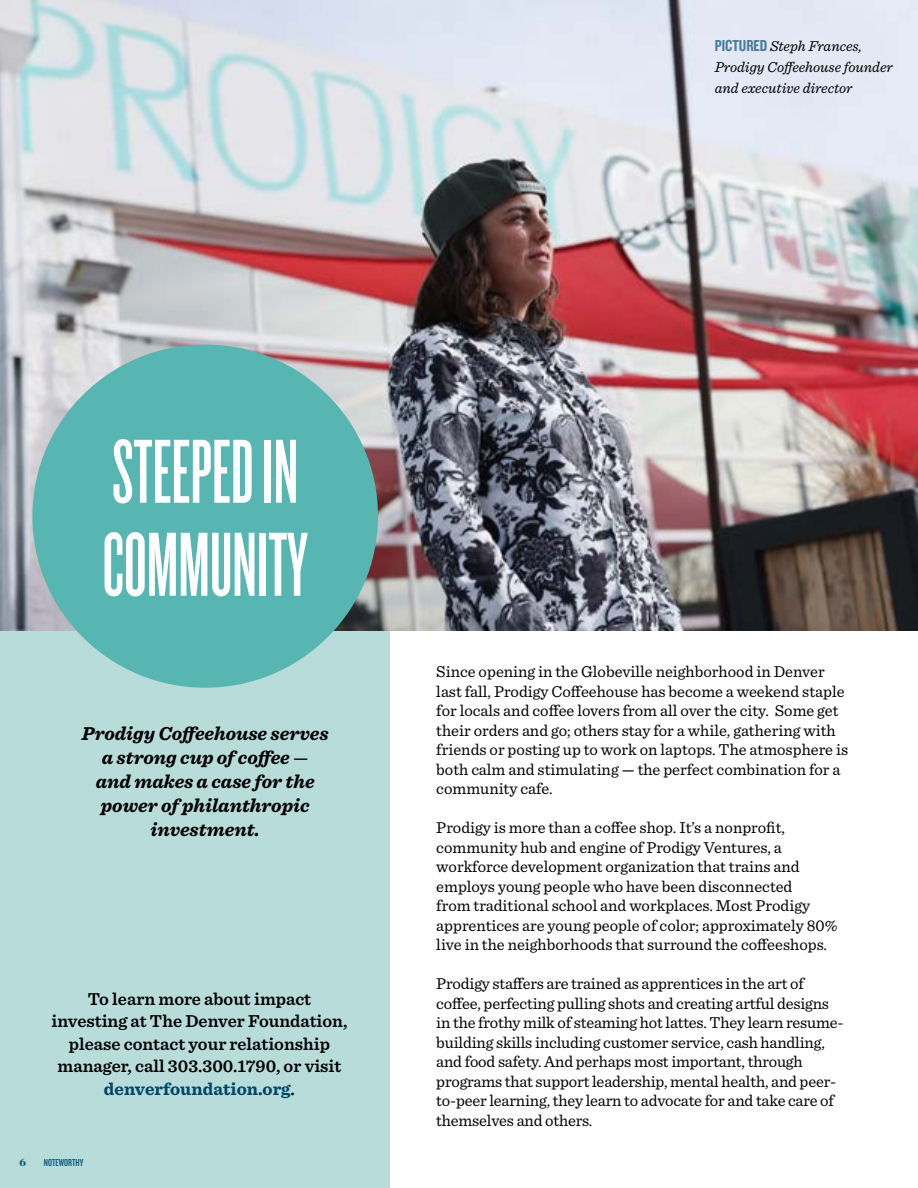
<style>
.page{position:relative;width:918px;height:1188px;background:#fff}
.page>*{position:absolute;margin:0;border:0;box-sizing:border-box;transform-origin:0 0}
.t1{font:94.5px/93px "Knockout 46 Flyweight";color:#fff}
.t2{font:italic 700 19.5px/24px "Sentinel";color:#000;text-align:center}
.t3{font:600 18px/22.5px "Sentinel";color:#000;text-align:center}
.t4{font:16.5px/19.5px "Sentinel";color:#000}
.t5{font:italic 15px/21px "Sentinel";color:#000}
.t6{font:10.5px "Knockout 48 Featherweight";color:#125f80}
.t7{font:700 expanded 10.5px "Blacker Pro Dis";color:#125f80}
.s1{font-family:"Knockout 49 Liteweight";font-style:normal;font-size:16.5px;color:#477c9a}
.s2{font-weight:500;font-style:normal}
.s3{font-weight:700;color:#004667}
.s4{font-weight:500}
</style>
<div class="page">
<div style="left:0;top:558px;width:389px;height:630px;background:#b8dcda"></div>
<img style="left:0;top:0;width:918px;height:630px">
<div style="left:32px;top:345px;width:346px;height:343px;background:#57b6b2;border-radius:50%"></div>
<p class="t5" style="left:715px;top:35px;width:180px"><span class="s1">PICTURED</span> Steph Frances,<br>Prodigy Coffeehouse founder and executive director</p>
<h1 class="t1" style="left:103px;top:424px;width:207px">STEEPED IN<br>COMMUNITY</h1>
<p class="t2" style="left:82px;top:721px;width:248px">Prodigy Coffeehouse serves a strong cup of coffee <span class="s2">— </span>and makes a case for the power of philanthropic investment.</p>
<p class="t3" style="left:51px;top:986px;width:298px">To learn more about impact investing at The Denver Foundation, please contact your relationship manager, call 303.300.1790, or visit <span class="s3">denverfoundation.org</span>.</p>
<p class="t7" style="left:19px;top:1155px;width:8px">6</p>
<p class="t6" style="left:44px;top:1156px;width:41px">NOTEWORTHY</p>
<p class="t4" style="left:436px;top:661px;width:413px">Since opening in the Globeville neighborhood in Denver last fall, Prodigy Coffeehouse has become a weekend staple for locals and coffee lovers from all over the city. Some get their orders and go; others stay for a while, gathering with friends or posting up to work on laptops. The atmosphere is both calm and stimulating <span class="s4">—</span> the perfect combination for a community cafe.</p>
<p class="t4" style="left:436px;top:817px;width:403px">Prodigy is more than a coffee shop. It’s a nonprofit, community hub and engine of Prodigy Ventures, a workforce development organization that trains and employs young people who have been disconnected<br>from traditional school and workplaces. Most Prodigy apprentices are young people of color; approximately 80% live in the neighborhoods that surround the coffeeshops.</p>
<p class="t4" style="left:436px;top:973px;width:409px">Prodigy staffers are trained as apprentices in the art of coffee, perfecting pulling shots and creating artful designs in the frothy milk of steaming hot lattes. They learn resume&shy;building skills including customer service, cash handling, and food safety. And perhaps most important, through programs that support leadership, mental health, and peer&shy;to-peer learning, they learn to advocate for and take care of themselves and others.</p>
</div>
